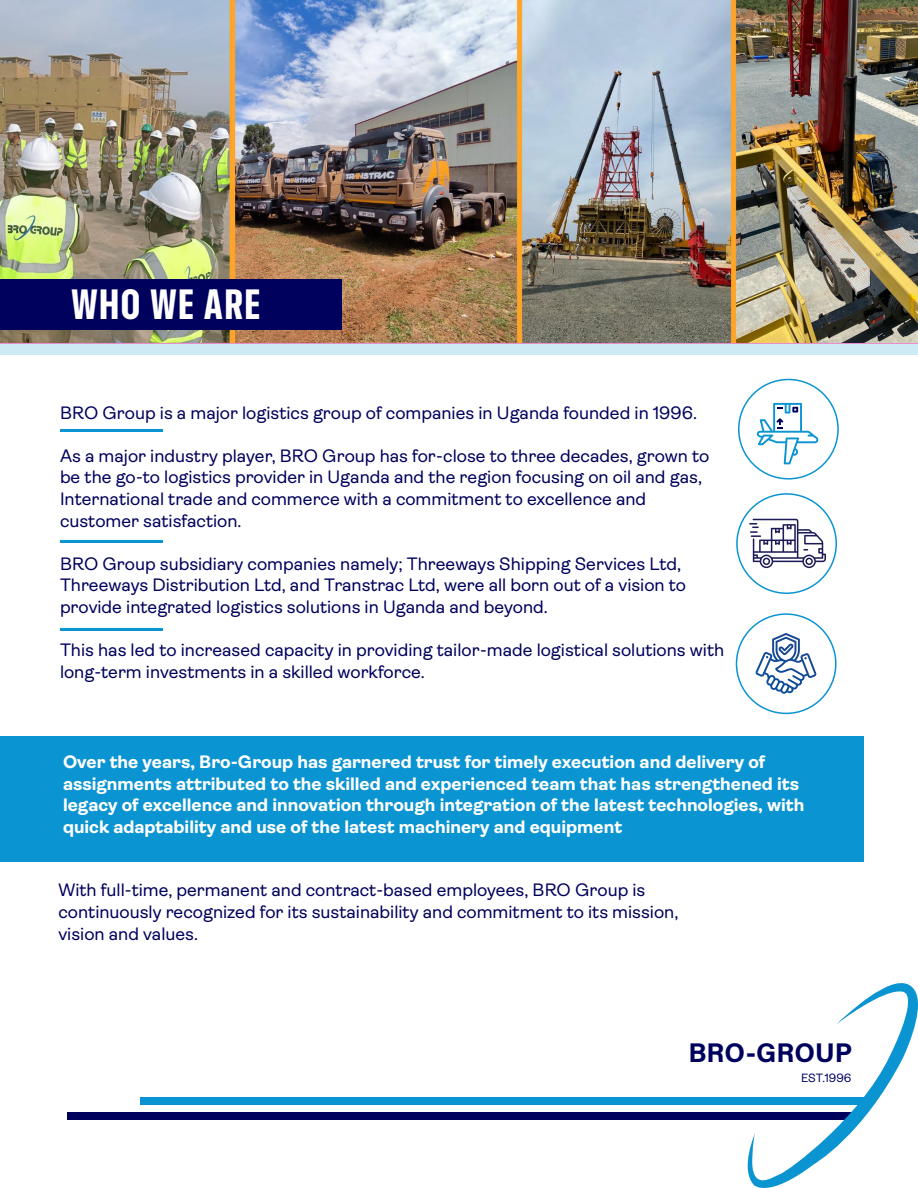
<style>
.page{position:relative;width:918px;height:1188px;background:#fff}
.page>*{position:absolute;margin:0;border:0;box-sizing:border-box;transform-origin:0 0}
.t1{font:42px "SF Pro";letter-spacing:.04em;color:#fff}
.t2{font:700 27px "Acumin Pro";color:#00005d}
.t3{font:18px/21.6px "Ambit";color:#00005d}
.t4{font:700 18px/21.6px "Ambit";color:#fff}
.t5{font:12px "Ambit";color:#00005d}
</style>
<div class="page">
<svg style="left:0;top:0;width:918px;height:355px;fill:#ceeaf5"></svg>
<hr style="left:917px;top:0;width:1px;height:354px;background:#0a94d1">
<div style="left:68px;top:1112px;width:790px;height:8px;background:#00005d"></div>
<div style="left:140px;top:1098px;width:724px;height:7px;background:#0993d2"></div>
<svg style="left:739px;top:983px;width:179px;height:205px"></svg>
<img style="left:0;top:0;width:918px;height:342px">
<div style="left:0;top:279px;width:342px;height:50px;background:#00005d"></div>
<div style="left:0;top:736px;width:864px;height:126px;background:#0a94d1"></div>
<svg style="left:757px;top:403px;width:61px;height:61px"></svg>
<div style="left:736px;top:613px;width:101px;height:101px;border:2px solid #0a94d1;border-radius:50%"></div>
<svg style="left:755px;top:633px;width:62px;height:61px"></svg>
<svg style="left:753px;top:519px;width:73px;height:49px"></svg>
<div style="left:736px;top:493px;width:101px;height:101px;border:2px solid #0a94d1;border-radius:50%"></div>
<div style="left:738px;top:379px;width:101px;height:101px;border:2px solid #0a94d1;border-radius:50%"></div>
<hr style="left:60px;top:628px;width:103px;height:3px;background:#0a94d1">
<hr style="left:60px;top:540px;width:103px;height:3px;background:#0a94d1">
<hr style="left:60px;top:429px;width:103px;height:3px;background:#0a94d1">
<p class="t1" style="left:71px;top:280px;width:191px">WHO WE ARE</p>
<p class="t3" style="left:60px;top:402px;width:638px">BRO Group is a major logistics group of companies in Uganda founded in 1996.</p>
<p class="t3" style="left:60px;top:445px;width:651px">As a major industry player, BRO Group has for-close to three decades, grown to be the go-to logistics provider in Uganda and the region focusing on oil and gas,</p>
<p class="t3" style="left:60px;top:488px;width:588px">International trade and commerce with a commitment to excellence and</p>
<p class="t3" style="left:60px;top:510px;width:183px">customer satisfaction.</p>
<p class="t3" style="left:60px;top:553px;width:628px">BRO Group subsidiary companies namely; Threeways Shipping Services Ltd,<br>Threeways Distribution Ltd, and Transtrac Ltd, were all born out of a vision to</p>
<p class="t3" style="left:60px;top:596px;width:489px">provide integrated logistics solutions in Uganda and beyond.</p>
<p class="t3" style="left:60px;top:639px;width:666px">This has led to increased capacity in providing tailor-made logistical solutions with long-term investments in a skilled workforce.</p>
<p class="t4" style="left:63px;top:751px;width:704px">Over the years, Bro-Group has garnered trust for timely execution and delivery of</p>
<p class="t4" style="left:63px;top:773px;width:743px">assignments attributed to the skilled and experienced team that has strengthened its legacy of excellence and innovation through integration of the latest technologies, with quick adaptability and use of the latest machinery and equipment</p>
<p class="t3" style="left:58px;top:880px;width:621px">With full-time, permanent and contract-based employees, BRO Group is continuously recognized for its sustainability and commitment to its mission, vision and values.</p>
<p class="t2" style="left:689px;top:1033px;width:165px">BRO-GROUP</p>
<p class="t5" style="left:801px;top:1071px;width:52px">EST.1996</p>
</div>
